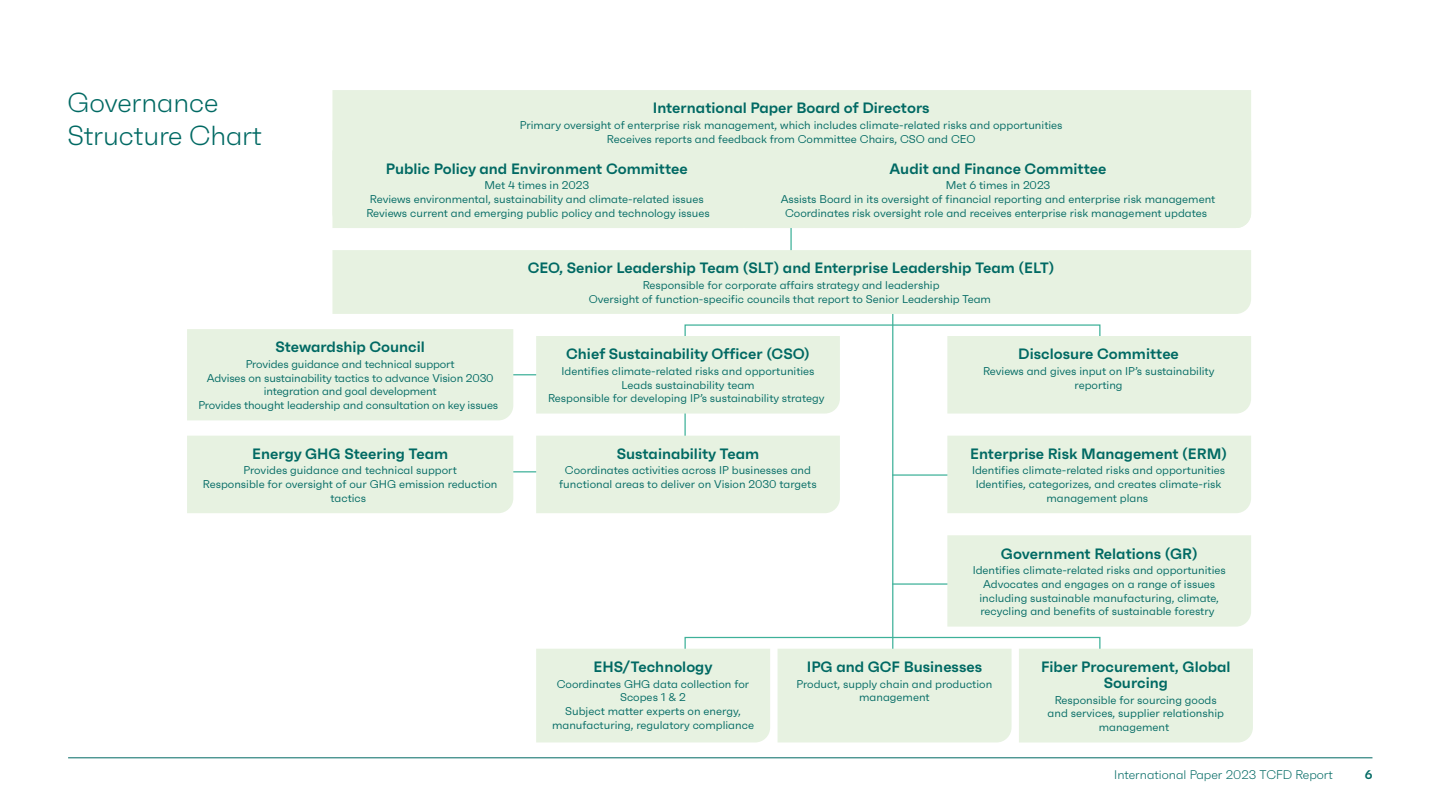
<style>
.page{position:relative;width:1440px;height:810px;background:#fff}
.page>*{position:absolute;margin:0;border:0;box-sizing:border-box;transform-origin:0 0}
.t1{font:300 27.5px/32.5px "Faktum";letter-spacing:-.005em;color:#006963}
.t2{font:600 15px/16.2px "Faktum";color:#006963;text-align:center}
.t3{font:300 12.5px "Faktum";color:#006963}
.t4{font:600 12.5px "Faktum";color:#006963}
.t5{font:11.25px/13.8px "Faktum";color:#006963;text-align:center}
</style>
<div class="page">
<hr style="left:790px;top:228px;width:2px;height:42px;background:#3eb199">
<hr style="left:892px;top:474px;width:67px;height:2px;background:#3eb199">
<hr style="left:892px;top:583px;width:67px;height:2px;background:#3eb199">
<hr style="left:469px;top:471px;width:82px;height:1px;background:#3eb199">
<hr style="left:684px;top:406px;width:2px;height:43px;background:#3eb199">
<hr style="left:469px;top:374px;width:82px;height:1px;background:#3eb199">
<hr style="left:892px;top:314px;width:1px;height:357px;background:#3eb199">
<div style="left:332px;top:250px;width:919px;height:64px;background:#e7f2e1"></div>
<div style="left:187px;top:329px;width:326px;height:91px;background:#e7f2e1"></div>
<svg style="left:536px;top:324px;width:715px;height:90px"></svg>
<div style="left:187px;top:436px;width:326px;height:77px;background:#e7f2e1"></div>
<div style="left:536px;top:436px;width:304px;height:77px;background:#e7f2e1"></div>
<div style="left:947px;top:436px;width:304px;height:77px;background:#e7f2e1"></div>
<div style="left:947px;top:535px;width:304px;height:92px;background:#e7f2e1"></div>
<svg style="left:536px;top:636px;width:717px;height:107px;background:#e9f3e4"></svg>
<div style="left:332px;top:90px;width:919px;height:60px;background:#e7f2e1"></div>
<div style="left:332px;top:150px;width:919px;height:78px;background:#e7f2e1"></div>
<hr style="left:68px;top:758px;width:1304px;height:1px;background:#006963">
<h1 class="t1" style="left:68px;top:86px;width:196px">Governance<br>Structure Chart</h1>
<h2 class="t2" style="left:653px;top:100px;width:278px">International Paper Board of Directors</h2>
<p class="t5" style="left:520px;top:118px;width:544px">Primary oversight of enterprise risk management, which includes climate-related risks and opportunities<br>Receives reports and feedback from Committee Chairs, CSO and CEO</p>
<h2 class="t2" style="left:890px;top:160px;width:218px">Audit and Finance Committee</h2>
<p class="t5" style="left:781px;top:178px;width:436px">Met 6 times in 2023<br>Assists Board in its oversight of financial reporting and enterprise risk management<br>Coordinates risk oversight role and receives enterprise risk management updates</p>
<h2 class="t2" style="left:386px;top:160px;width:303px">Public Policy and Environment Committee</h2>
<p class="t5" style="left:366px;top:178px;width:345px">Met 4 times in 2023<br>Reviews environmental, sustainability and climate-related issues<br>Reviews current and emerging public policy and technology issues</p>
<h2 class="t2" style="left:528px;top:260px;width:528px">CEO, Senior Leadership Team (SLT) and Enterprise Leadership Team (ELT)</h2>
<p class="t5" style="left:589px;top:278px;width:404px">Responsible for corporate affairs strategy and leadership<br>Oversight of function-specific councils that report to Senior Leadership Team</p>
<h2 class="t2" style="left:275px;top:339px;width:151px">Stewardship Council</h2>
<p class="t5" style="left:198px;top:357px;width:301px">Provides guidance and technical support<br>Advises on sustainability tactics to advance Vision 2030 integration and goal development<br>Provides thought leadership and consultation on key issues</p>
<h2 class="t2" style="left:252px;top:445px;width:197px">Energy GHG Steering Team</h2>
<p class="t5" style="left:203px;top:464px;width:296px">Provides guidance and technical support<br>Responsible for oversight of our GHG emission reduction tactics</p>
<h2 class="t2" style="left:566px;top:346px;width:245px">Chief Sustainability Officer (CSO)</h2>
<p class="t5" style="left:548px;top:364px;width:278px">Identifies climate-related risks and opportunities<br>Leads sustainability team<br>Responsible for developing IP’s sustainability strategy</p>
<h2 class="t2" style="left:617px;top:445px;width:144px">Sustainability Team</h2>
<p class="t5" style="left:559px;top:464px;width:259px">Coordinates activities across IP businesses and functional areas to deliver on Vision 2030 targets</p>
<h2 class="t2" style="left:1018px;top:346px;width:162px">Disclosure Committee</h2>
<p class="t5" style="left:983px;top:364px;width:233px">Reviews and gives input on IP’s sustainability reporting</p>
<h2 class="t2" style="left:970px;top:445px;width:258px">Enterprise Risk Management (ERM)</h2>
<p class="t5" style="left:972px;top:464px;width:255px">Identifies climate-related risks and opportunities<br>Identifies, categorizes, and creates climate-risk management plans</p>
<h2 class="t2" style="left:1001px;top:545px;width:198px">Government Relations (GR)</h2>
<p class="t5" style="left:973px;top:563px;width:255px">Identifies climate-related risks and opportunities Advocates and engages on a range of issues including sustainable manufacturing, climate, recycling and benefits of sustainable forestry</p>
<h2 class="t2" style="left:593px;top:658px;width:121px">EHS/Technology</h2>
<p class="t5" style="left:552px;top:677px;width:203px">Coordinates GHG data collection for<br>Scopes 1 &amp; 2<br>Subject matter experts on energy, manufacturing, regulatory compliance</p>
<h2 class="t2" style="left:807px;top:658px;width:177px">IPG and GCF Businesses</h2>
<p class="t5" style="left:797px;top:677px;width:197px">Product, supply chain and production management</p>
<h2 class="t2" style="left:1041px;top:658px;width:191px">Fiber Procurement, Global<br>Sourcing</h2>
<p class="t5" style="left:1048px;top:693px;width:178px">Responsible for sourcing goods and services, supplier relationship management</p>
<p class="t3" style="left:1114px;top:768px;width:220px">International Paper 2023 TCFD Report</p>
<p class="t4" style="left:1365px;top:767px;width:9px">6</p>
</div>
